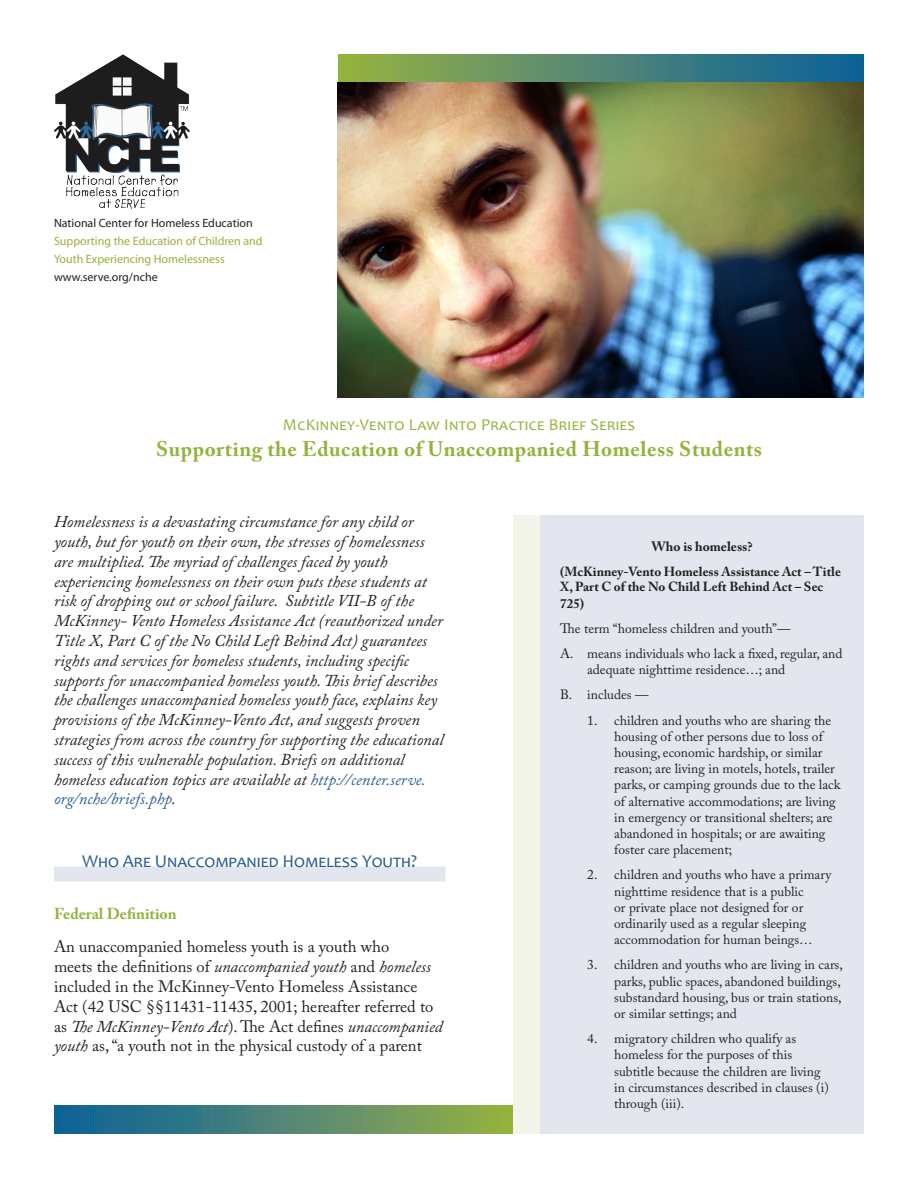
<style>
.page{position:relative;width:918px;height:1188px;background:#fff}
.page>*{position:absolute;margin:0;border:0;box-sizing:border-box;transform-origin:0 0}
.t1{font:700 21px "Adobe Caslon Pro";letter-spacing:.025em;color:#94b33c}
.Section_Title{font:18px "Candara";color:#275b91}
.t2{font:italic 16.5px/19.8px "Adobe Caslon Pro";color:#231f20}
.t3{font:16.5px/19.8px "Adobe Caslon Pro";color:#231f20}
.t4{font:16.5px "Candara";letter-spacing:.025em;color:#94b33c}
.Section_Subtitle{font:700 15.75px "Adobe Caslon Pro";color:#94b33c}
.t5{font:13.5px/16.2px "Adobe Caslon Pro";color:#231f20}
.t6{font:700 13.5px "Adobe Caslon Pro";color:#231f20}
.t7{font:700 13.2px/15.9px "Adobe Caslon Pro";color:#231f20}
.t8{font:12px/18px "Myriad Pro";color:#94b33c}
.t9{font:12px "Myriad Pro";color:#231f20}
.s1{color:#275b91}
.s2{font-style:italic}
</style>
<div class="page">
<div style="left:54px;top:1106px;width:459px;height:28px;background:linear-gradient(to right,#0a5f9e,#98b146)"></div>
<div style="left:513px;top:515px;width:27px;height:619px;background:#f2f5e7"></div>
<div style="left:339px;top:55px;width:524px;height:28px;background:linear-gradient(to right,#98b145,#0a5f9e)"></div>
<img style="left:54px;top:54px;width:135px;height:155px">
<div style="left:540px;top:515px;width:324px;height:619px;background:#e3e6ef"></div>
<img style="left:338px;top:82px;width:526px;height:316px">
<div style="left:54px;top:867px;width:392px;height:15px;background:#e3e6ef"></div>
<p class="t9" style="left:54px;top:216px;width:200px">National Center for Homeless Education</p>
<p class="t8" style="left:54px;top:232px;width:210px">Supporting the Education of Children and<br>Youth Experiencing Homelessness</p>
<p class="t9" style="left:54px;top:270px;width:105px">www.serve.org/nche</p>
<p class="t4" style="left:283px;top:415px;width:354px">McKinney-Vento Law Into Practice Brief Series</p>
<h1 class="t1" style="left:156px;top:436px;width:607px">Supporting the Education of Unaccompanied Homeless Students</h1>
<p class="t2" style="left:54px;top:512px;width:391px">Homelessness is a devastating circumstance for any child or youth, but for youth on their own, the stresses of homelessness are multiplied. The myriad of challenges faced by youth experiencing homelessness on their own puts these students at risk of dropping out or school failure. Subtitle VII-B of the McKinney- Vento Homeless Assistance Act (reauthorized under Title X, Part C of the No Child Left Behind Act) guarantees rights and services for homeless students, including specific supports for unaccompanied homeless youth. This brief describes the challenges unaccompanied homeless youth face, explains key provisions of the McKinney-Vento Act, and suggests proven strategies from across the country for supporting the educational success of this vulnerable population. Briefs on additional homeless education topics are available at <span class="s1">http://center.serve. org/nche/briefs.php</span>.</p>
<p class="Section_Title" style="left:82px;top:849px;width:337px">Who Are Unaccompanied Homeless Youth?</p>
<p class="Section_Subtitle" style="left:54px;top:905px;width:124px">Federal Definition</p>
<p class="t3" style="left:54px;top:937px;width:390px">An unaccompanied homeless youth is a youth who<br>meets the definitions of <span class="s2">unaccompanied youth</span> and <span class="s2">homeless </span>included in the McKinney-Vento Homeless Assistance Act (42 USC §§11431-11435, 2001; hereafter referred to as <span class="s2">The McKinney-Vento Act</span>). The Act defines <span class="s2">unaccompanied youth</span> as, “a youth not in the physical custody of a parent</p>
<p class="t6" style="left:651px;top:538px;width:103px">Who is homeless?</p>
<p class="t7" style="left:560px;top:563px;width:282px">(McKinney-Vento Homeless Assistance Act – Title<br>X, Part C of the No Child Left Behind Act – Sec<br>725)</p>
<p class="t5" style="left:560px;top:616px;width:284px;line-height:25.2px">The term “homeless children and youth”—<br>A. means individuals who lack a fixed, regular, and</p>
<p class="t5" style="left:560px;top:657px;width:227px;line-height:25.2px;text-indent:27px">adequate nighttime residence…; and<br>B. includes —</p>
<p class="t5" style="left:614px;top:712px;width:228px;text-indent:-27px">1. children and youths who are sharing the housing of other persons due to loss of housing, economic hardship, or similar reason; are living in motels, hotels, trailer parks, or camping grounds due to the lack of alternative accommodations; are living in emergency or transitional shelters; are abandoned in hospitals; or are awaiting foster care placement;</p>
<p class="t5" style="left:614px;top:867px;width:219px;text-indent:-27px">2. children and youths who have a primary nighttime residence that is a public<br>or private place not designed for or ordinarily used as a regular sleeping accommodation for human beings…</p>
<p class="t5" style="left:614px;top:957px;width:230px;text-indent:-27px">3. children and youths who are living in cars, parks, public spaces, abandoned buildings, substandard housing, bus or train stations, or similar settings; and</p>
<p class="t5" style="left:614px;top:1030px;width:216px;text-indent:-27px">4. migratory children who qualify as homeless for the purposes of this subtitle because the children are living in circumstances described in clauses (i) through (iii).</p>
</div>
